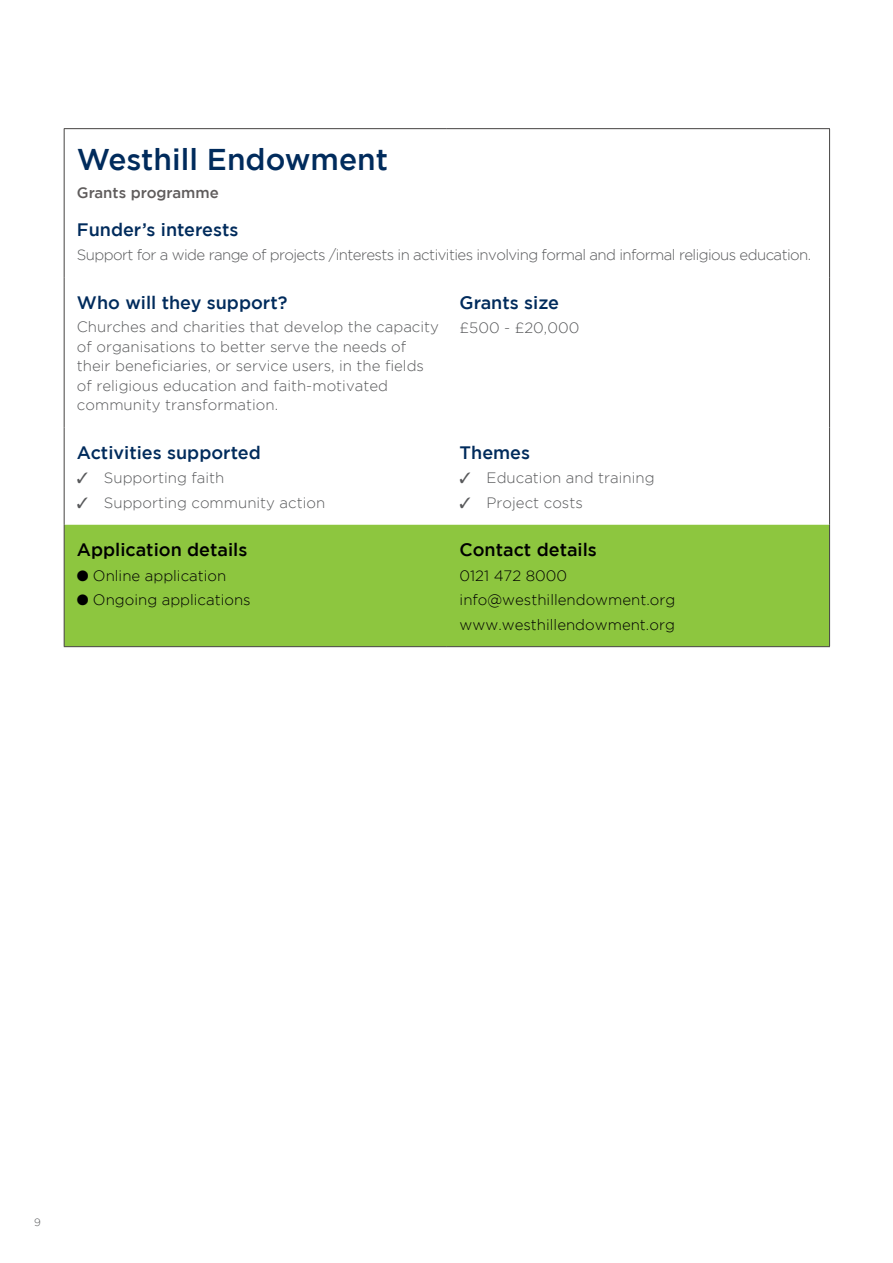
<style>
.page{position:relative;width:893px;height:1263px;background:#fff}
.page>*{position:absolute;margin:0;border:0;box-sizing:border-box;transform-origin:0 0}
.t1{font:30px "Gotham HTF Medium 2";color:#002b5c}
.t2{font:18px "Gotham HTF Medium 2";color:#002b5c}
.t3{font:18px "Gotham HTF Medium 2";color:#000}
.t4{font:300 15px/19.5px "Gotham HTF";color:#58595b}
.t5{font:300 15px/24.5px "Gotham HTF";color:#000}
.t6{font:300 15px "Gotham HTF";letter-spacing:-.04em;color:#58595b}
.t7{font:15px "Gotham HTF Medium 2";color:#5f5c5c}
.t8{font:300 10.5px "Gotham HTF";color:#58595b}
</style>
<div class="page">
<div style="left:65px;top:525px;width:764px;height:121px;background:#8dc63f"></div>
<hr style="left:829px;top:129px;width:1px;height:148px;background:#454342">
<hr style="left:64px;top:128px;width:383px;height:1px;background:#454342">
<hr style="left:64px;top:129px;width:1px;height:148px;background:#454342">
<hr style="left:447px;top:128px;width:383px;height:1px;background:#454342">
<hr style="left:64px;top:277px;width:1px;height:150px;background:#454342">
<hr style="left:829px;top:277px;width:1px;height:150px;background:#454342">
<hr style="left:64px;top:427px;width:1px;height:98px;background:#454342">
<hr style="left:829px;top:427px;width:1px;height:98px;background:#454342">
<hr style="left:64px;top:525px;width:1px;height:121px;background:#454342">
<hr style="left:829px;top:525px;width:1px;height:121px;background:#454342">
<hr style="left:64px;top:646px;width:383px;height:1px;background:#454342">
<hr style="left:447px;top:646px;width:383px;height:1px;background:#454342">
<h1 class="t1" style="left:77px;top:142px;width:313px">Westhill Endowment</h1>
<p class="t7" style="left:77px;top:185px;width:143px">Grants programme</p>
<p class="t2" style="left:77px;top:219px;width:163px">Funder’s interests</p>
<p class="t6" style="left:77px;top:247px;width:736px">Support for a wide range of projects /interests in activities involving formal and informal religious education.</p>
<p class="t2" style="left:77px;top:292px;width:212px">Who will they support?</p>
<p class="t4" style="left:77px;top:317px;width:364px">Churches and charities that develop the capacity of organisations to better serve the needs of their beneficiaries, or service users, in the fields of religious education and faith-motivated community transformation.</p>
<p class="t2" style="left:460px;top:292px;width:101px">Grants size</p>
<p class="t4" style="left:460px;top:318px;width:121px">£500 - £20,000</p>
<p class="t2" style="left:77px;top:442px;width:185px">Activities supported</p>
<p class="t4" style="left:77px;top:468px;width:149px">✓ Supporting faith</p>
<p class="t4" style="left:77px;top:492px;width:250px">✓ Supporting community action</p>
<p class="t3" style="left:77px;top:539px;width:172px">Application details</p>
<p class="t5" style="left:77px;top:563px;width:151px">● Online application</p>
<p class="t5" style="left:77px;top:587px;width:175px">● Ongoing applications</p>
<p class="t2" style="left:460px;top:442px;width:72px">Themes</p>
<p class="t4" style="left:460px;top:468px;width:196px">✓ Education and training</p>
<p class="t4" style="left:460px;top:492px;width:125px">✓ Project costs</p>
<p class="t3" style="left:460px;top:539px;width:139px">Contact details</p>
<p class="t5" style="left:460px;top:563px;width:217px">0121 472 8000 info@westhillendowment.org www.westhillendowment.org</p>
<p class="t8" style="left:34px;top:1217px;width:8px">9</p>
</div>
